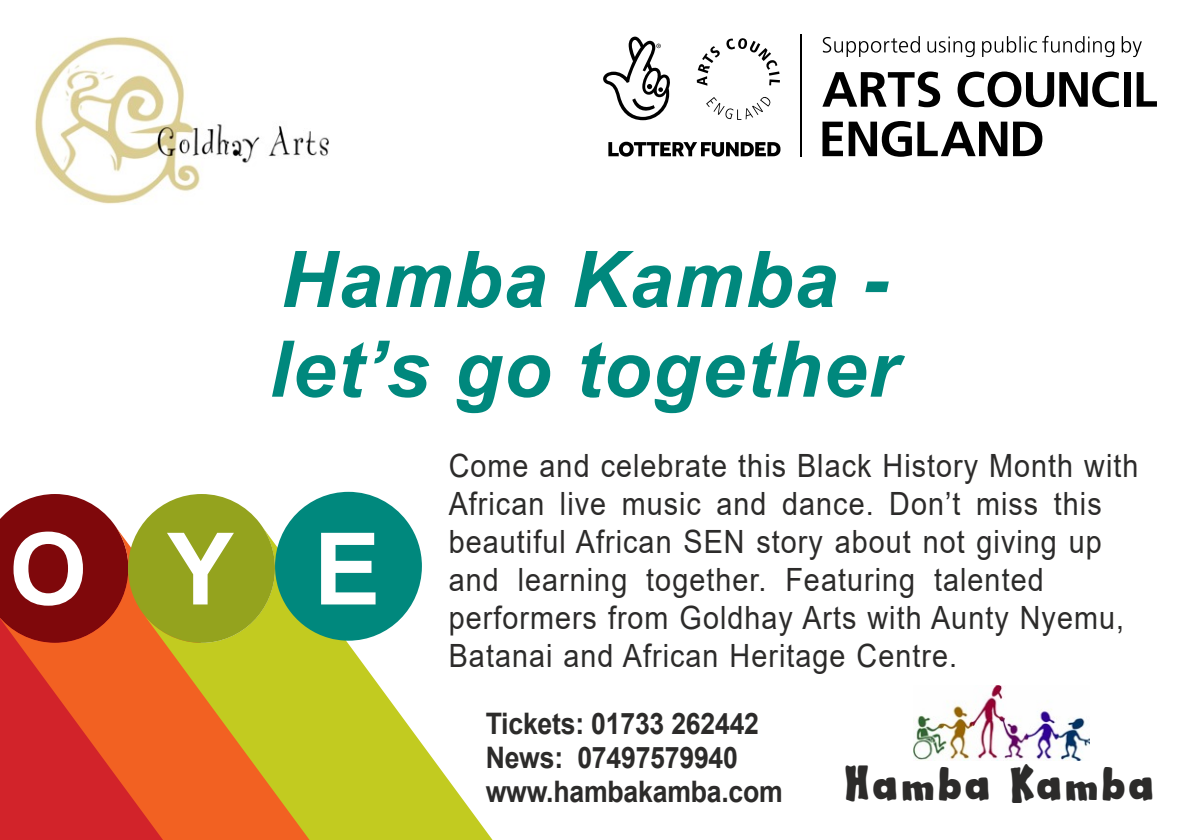
<style>
.page{position:relative;width:1191px;height:840px;background:#fff}
.page>*{position:absolute;margin:0;border:0;box-sizing:border-box;transform-origin:0 0}
.t1{font:700 100px "Arial";color:#fff}
.t2{font:italic 700 78.2px/89.6px "Arial";letter-spacing:.02em;color:#00887d}
.t3{font:48px "Apple Boy BTN";letter-spacing:.065em;color:#2c2b2a}
.t4{font:32px/38px "Arial";letter-spacing:.035em;color:#2c2b2a;scale:.9 1}
.t5{font:700 29.6px/34px "Arial";letter-spacing:-.01em;color:#2c2b2a;scale:.9 1}
</style>
<div class="page">
<svg style="left:0;top:642px;width:143px;height:197px;background:#de3a26"></svg>
<svg style="left:143px;top:642px;width:349px;height:197px;fill:#c2cb20"></svg>
<svg style="left:0;top:491px;width:422px;height:151px;background:#7a7f50"></svg>
<img style="left:914px;top:685px;width:175px;height:74px">
<svg style="left:697px;top:46px;width:23px;height:40px"></svg>
<svg style="left:726px;top:38px;width:54px;height:47px"></svg>
<svg style="left:706px;top:97px;width:65px;height:23px"></svg>
<svg style="left:822px;top:71px;width:118px;height:36px"></svg>
<svg style="left:957px;top:71px;width:162px;height:36px"></svg>
<div style="left:1124px;top:72px;width:7px;height:35px;background:#000"></div>
<svg style="left:1136px;top:72px;width:21px;height:35px"></svg>
<svg style="left:822px;top:121px;width:185px;height:36px"></svg>
<svg style="left:1013px;top:122px;width:29px;height:34px"></svg>
<svg style="left:823px;top:36px;width:318px;height:21px"></svg>
<hr style="left:800px;top:34px;width:2px;height:122px;background:#000">
<svg style="left:608px;top:142px;width:172px;height:14px"></svg>
<svg style="left:603px;top:37px;width:67px;height:83px"></svg>
<img style="left:34px;top:36px;width:295px;height:168px">
<h2 class="t2" style="left:269px;top:242px;width:631px">Hamba Kamba - let’s go together</h2>
<h1 class="t1" style="left:9px;top:531px;width:373px">OYE</h1>
<p class="t4" style="left:449px;top:449px;width:768px">Come and celebrate this Black History Month with African live music and dance. Don’t miss this beautiful African SEN story about not giving up and learning together. Featuring talented performers from Goldhay Arts with Aunty Nyemu, Batanai and African Heritage Centre.</p>
<p class="t5" style="left:486px;top:709px;width:332px">Tickets: 01733 262442<br>News: 07497579940 www.hambakamba.com</p>
<h3 class="t3" style="left:844px;top:752px;width:311px">Hamba Kamba</h3>
</div>
